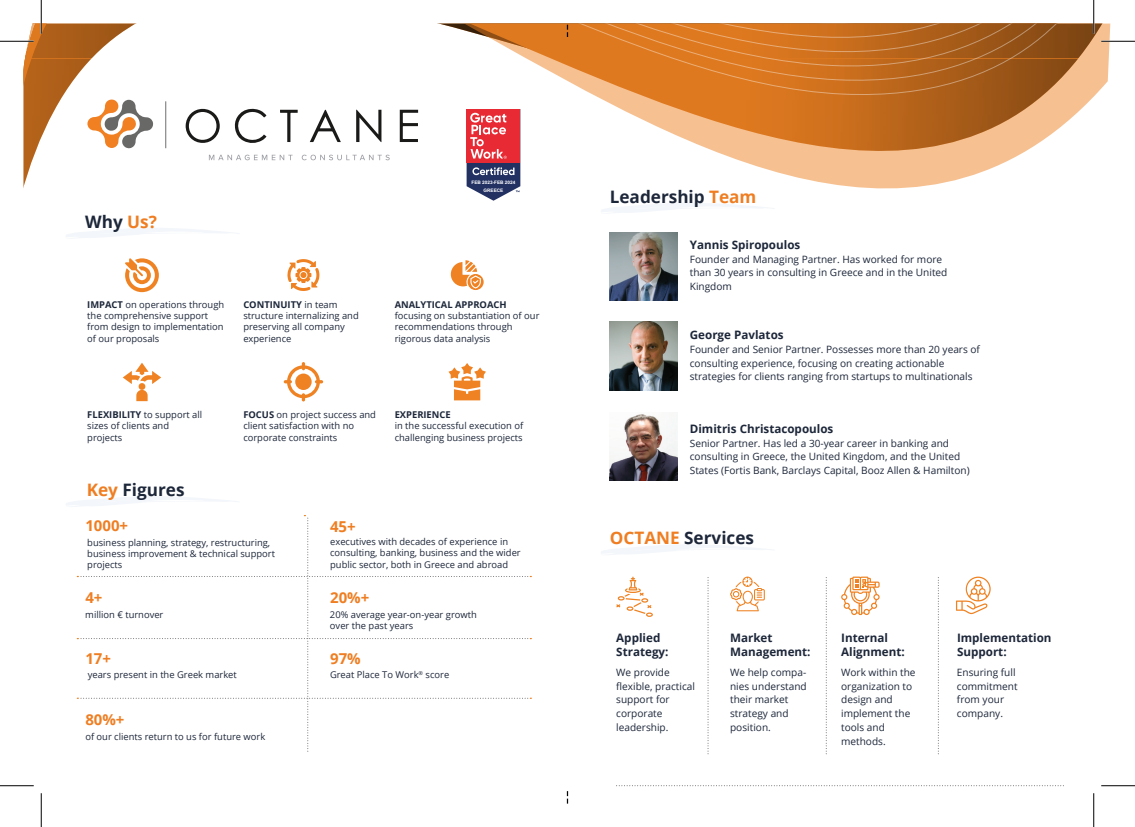
<style>
.page{position:relative;width:1135px;height:827px;background:#fff}
.page>*{position:absolute;margin:0;border:0;box-sizing:border-box;transform-origin:0 0}
.t1{font:700 17.12px "Open Sans";color:#1d273a}
.t2{font:700 15px "Open Sans";color:#ef7e22}
.t3{font:700 11.62px/14px "Open Sans";color:#1d273a}
.t4{font:10.12px/13.8px "Open Sans";color:#1d273a}
.t5{font:9.38px/11.2px "Open Sans";color:#1d273a}
.t6{font:700 9.38px "Open Sans";color:#1d273a}
.t7{font:700 4.75px/8.2px "Arial";color:#fff;text-align:center}
.s1{color:#ef7e22}
.s2{font-weight:700}
</style>
<div class="page">
<svg style="left:125px;top:258px;width:34px;height:34px"></svg>
<svg style="left:287px;top:259px;width:32px;height:32px"></svg>
<svg style="left:451px;top:260px;width:33px;height:30px"></svg>
<svg style="left:448px;top:363px;width:38px;height:37px"></svg>
<svg style="left:284px;top:362px;width:39px;height:39px"></svg>
<svg style="left:123px;top:363px;width:38px;height:38px"></svg>
<svg style="left:24px;top:95px;width:1071px;height:94px"></svg>
<svg style="left:24px;top:24px;width:1087px;height:71px"></svg>
<svg style="left:185px;top:109px;width:35px;height:34px"></svg>
<svg style="left:356px;top:110px;width:25px;height:32px"></svg>
<svg style="left:234px;top:109px;width:32px;height:35px"></svg>
<svg style="left:310px;top:110px;width:31px;height:32px"></svg>
<svg style="left:400px;top:110px;width:18px;height:32px"></svg>
<svg style="left:280px;top:110px;width:18px;height:32px"></svg>
<svg style="left:87px;top:98px;width:67px;height:51px"></svg>
<hr style="left:165px;top:101px;width:1px;height:47px;background:#6f6f6f">
<svg style="left:209px;top:155px;width:84px;height:5px"></svg>
<svg style="left:302px;top:155px;width:88px;height:5px"></svg>
<svg style="left:66px;top:228px;width:173px;height:10px"></svg>
<svg style="left:66px;top:496px;width:171px;height:11px"></svg>
<svg style="left:601px;top:203px;width:173px;height:10px"></svg>
<svg style="left:601px;top:545px;width:170px;height:10px"></svg>
<svg style="left:708px;top:577px;width:1px;height:175px"></svg>
<svg style="left:826px;top:577px;width:1px;height:175px"></svg>
<svg style="left:938px;top:577px;width:1px;height:175px"></svg>
<svg style="left:77px;top:515px;width:454px;height:237px"></svg>
<img style="left:610px;top:232px;width:67px;height:68px">
<img style="left:609px;top:321px;width:69px;height:69px">
<img style="left:609px;top:414px;width:69px;height:67px">
<svg style="left:616px;top:576px;width:37px;height:41px"></svg>
<svg style="left:730px;top:576px;width:35px;height:35px"></svg>
<svg style="left:841px;top:576px;width:39px;height:39px"></svg>
<svg style="left:956px;top:576px;width:35px;height:38px"></svg>
<svg style="left:616px;top:785px;width:446px;height:1px"></svg>
<svg style="left:567px;top:24px;width:1px;height:13px"></svg>
<svg style="left:467px;top:109px;width:53px;height:92px;background:#b0586b"></svg>
<hr style="left:0;top:40px;width:34px;height:2px;background:#fff">
<hr style="left:1101px;top:40px;width:34px;height:2px;background:#fff">
<hr style="left:40px;top:0;width:2px;height:34px;background:#fff">
<hr style="left:0;top:41px;width:34px;height:1px;background:#000">
<hr style="left:1101px;top:41px;width:34px;height:1px;background:#000">
<hr style="left:0;top:785px;width:34px;height:1px;background:#000">
<hr style="left:1101px;top:785px;width:34px;height:1px;background:#000">
<hr style="left:41px;top:0;width:1px;height:34px;background:#000">
<hr style="left:41px;top:793px;width:1px;height:34px;background:#000">
<hr style="left:1093px;top:0;width:1px;height:34px;background:#000">
<hr style="left:1093px;top:793px;width:1px;height:34px;background:#000">
<h1 class="t1" style="left:85px;top:209px;width:73px">Why <span class="s1">Us?</span></h1>
<p class="t7" style="left:471px;top:178px;width:45px">FEB 2023-FEB 2024<br>GREECE</p>
<p class="t5" style="left:87px;top:298px;width:138px"><span class="s2">IMPACT</span> on operations through the comprehensive support from design to implementation of our proposals</p>
<p class="t5" style="left:243px;top:298px;width:117px"><span class="s2">CONTINUITY</span> in team structure internalizing and preserving all company experience</p>
<p class="t6" style="left:395px;top:298px;width:113px">ANALYTICAL APPROACH</p>
<p class="t5" style="left:395px;top:310px;width:146px">focusing on substantiation of our recommendations through rigorous data analysis</p>
<p class="t5" style="left:87px;top:409px;width:116px"><span class="s2">FLEXIBILITY</span> to support all sizes of clients and projects</p>
<p class="t5" style="left:243px;top:409px;width:134px"><span class="s2">FOCUS</span> on project success and client satisfaction with no corporate constraints</p>
<p class="t6" style="left:395px;top:408px;width:58px">EXPERIENCE</p>
<p class="t5" style="left:395px;top:420px;width:130px">in the successful execution of challenging business projects</p>
<h1 class="t1" style="left:87px;top:477px;width:99px"><span class="s1">Key</span> Figures</h1>
<h2 class="t2" style="left:85px;top:515px;width:44px">1000+</h2>
<h2 class="t2" style="left:330px;top:515px;width:27px">45+</h2>
<p class="t5" style="left:87px;top:536px;width:189px">business planning, strategy, restructuring, business improvement &amp; technical support projects</p>
<p class="t5" style="left:330px;top:536px;width:192px">executives with decades of experience in consulting, banking, business and the wider public sector, both in Greece and abroad</p>
<p class="t5" style="left:85px;top:608px;width:80px">million € turnover</p>
<p class="t5" style="left:330px;top:608px;width:148px">20% average year-on-year growth over the past years</p>
<h2 class="t2" style="left:85px;top:647px;width:27px">17+</h2>
<h2 class="t2" style="left:330px;top:647px;width:32px">97%</h2>
<p class="t5" style="left:88px;top:669px;width:151px">years present in the Greek market</p>
<h2 class="t2" style="left:85px;top:709px;width:41px">80%+</h2>
<p class="t5" style="left:85px;top:730px;width:181px">of our clients return to us for future work</p>
<h2 class="t2" style="left:85px;top:587px;width:19px">4+</h2>
<h2 class="t2" style="left:330px;top:587px;width:41px">20%+</h2>
<p class="t5" style="left:330px;top:669px;width:121px">Great Place To Work<sup>®</sup> score</p>
<h1 class="t1" style="left:610px;top:184px;width:148px">Leadership <span class="s1">Team</span></h1>
<p class="t3" style="left:690px;top:237px;width:112px">Yannis Spiropoulos</p>
<p class="t4" style="left:690px;top:252px;width:259px">Founder and Managing Partner. Has worked for more than 30 years in consulting in Greece and in the United<br>Kingdom</p>
<p class="t3" style="left:690px;top:328px;width:95px">George Pavlatos</p>
<p class="t4" style="left:690px;top:342px;width:292px">Founder and Senior Partner. Possesses more than 20 years of consulting experience, focusing on creating actionable strategies for clients ranging from startups to multinationals</p>
<p class="t3" style="left:690px;top:421px;width:145px">Dimitris Christacopoulos</p>
<p class="t4" style="left:690px;top:436px;width:281px">Senior Partner. Has led a 30-year career in banking and consulting in Greece, the United Kingdom, and the United<br>States (Fortis Bank, Barclays Capital, Booz Allen &amp; Hamilton)</p>
<h1 class="t1" style="left:610px;top:526px;width:146px"><span class="s1">OCTANE</span> Services</h1>
<p class="t3" style="left:616px;top:630px;width:54px">Applied<br>Strategy:</p>
<p class="t3" style="left:730px;top:630px;width:82px">Market<br>Management:</p>
<p class="t3" style="left:841px;top:630px;width:65px">Internal<br>Alignment:</p>
<p class="t3" style="left:957px;top:630px;width:96px">Implementation<br>Support:</p>
<p class="t4" style="left:730px;top:665px;width:78px">We help compa&shy;nies understand their market strategy and position.</p>
<p class="t4" style="left:957px;top:665px;width:62px">Ensuring full commitment from your company.</p>
<p class="t4" style="left:616px;top:665px;width:80px">We provide flexible, practical support for corporate leadership.</p>
<p class="t4" style="left:841px;top:665px;width:76px">Work within the organization to design and implement the tools and methods.</p>
</div>
